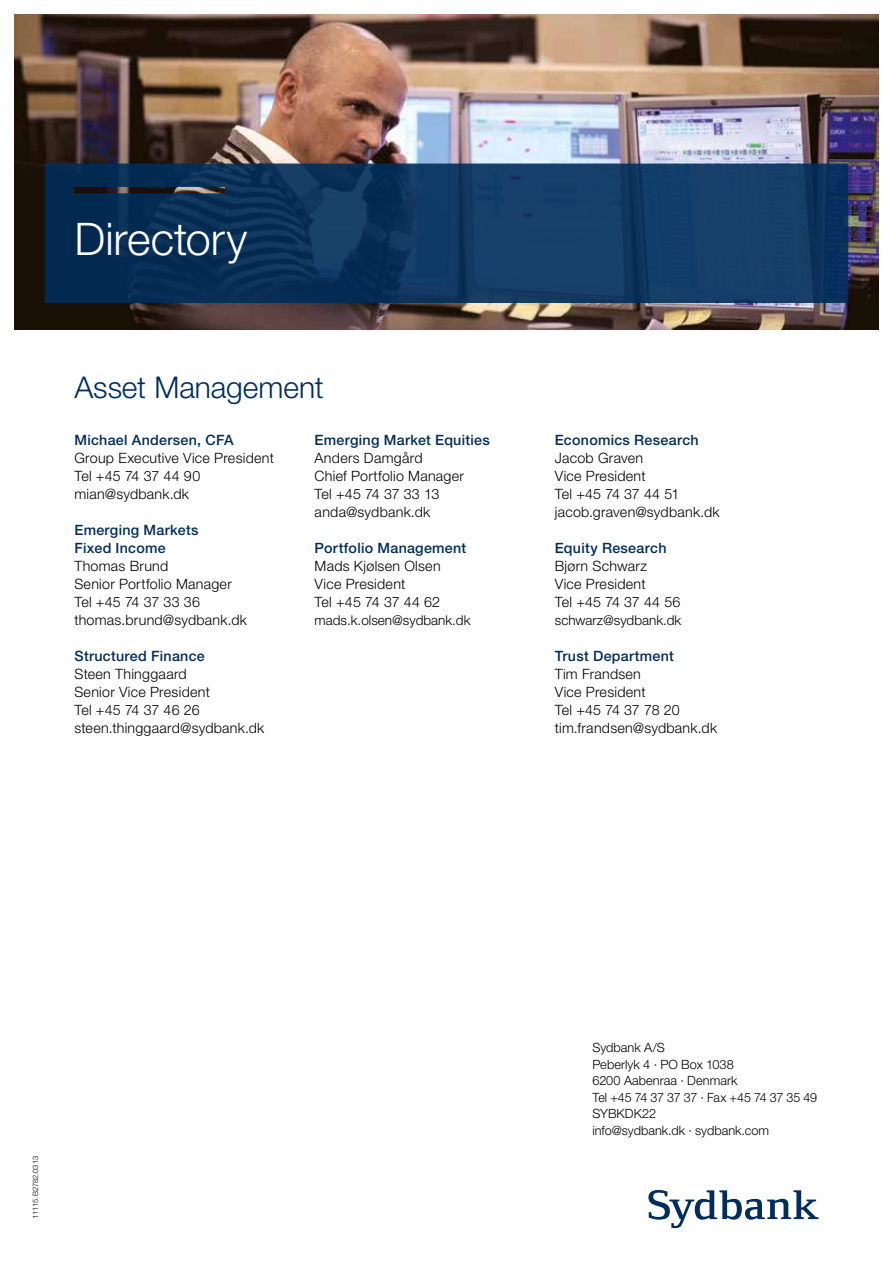
<style>
.page{position:relative;width:893px;height:1263px;background:#fff}
.page>*{position:absolute;margin:0;border:0;box-sizing:border-box;transform-origin:0 0}
.t1{font:300 45px "Helvetica Neue LT Std";color:#fff}
.t2{font:300 30px "Helvetica Neue LT Std";letter-spacing:-.005em;color:#002d5a}
.t3{font:300 14.25px/18px "Helvetica Neue LT Std";letter-spacing:.02em;color:#000}
.t4{font:500 14.25px/18px "Helvetica Neue LT Std";letter-spacing:.02em;color:#002d5a}
.t5{font:300 13.5px "Helvetica Neue LT Std";color:#000}
.t6{font:300 12.75px/16.5px "Helvetica Neue LT Std";color:#000}
.t7{font:300 7.5px "Helvetica Neue LT Std";color:#000}
</style>
<div class="page">
<svg style="left:648px;top:1190px;width:171px;height:38px"></svg>
<img style="left:15px;top:15px;width:863px;height:315px">
<svg style="left:45px;top:164px;width:803px;height:139px;background:#0e365f"></svg>
<h1 class="t1" style="left:74px;top:212px;width:174px">Directory</h1>
<h2 class="t2" style="left:74px;top:369px;width:251px">Asset Management</h2>
<p class="t4" style="left:74px;top:431px;width:161px">Michael Andersen, CFA</p>
<p class="t3" style="left:74px;top:449px;width:201px">Group Executive Vice President<br>Tel +45 74 37 44 90 mian@sydbank.dk</p>
<p class="t4" style="left:74px;top:521px;width:126px">Emerging Markets<br>Fixed Income</p>
<p class="t3" style="left:74px;top:557px;width:174px">Thomas Brund<br>Senior Portfolio Manager<br>Tel +45 74 37 33 36 thomas.brund@sydbank.dk</p>
<p class="t4" style="left:74px;top:647px;width:132px">Structured Finance</p>
<p class="t3" style="left:74px;top:665px;width:191px">Steen Thinggaard<br>Senior Vice President<br>Tel +45 74 37 46 26 steen.thinggaard@sydbank.dk</p>
<p class="t4" style="left:315px;top:431px;width:177px">Emerging Market Equities</p>
<p class="t3" style="left:315px;top:449px;width:151px">Anders Damgård<br>Chief Portfolio Manager<br>Tel +45 74 37 33 13 anda@sydbank.dk</p>
<p class="t4" style="left:315px;top:539px;width:153px">Portfolio Management</p>
<p class="t3" style="left:315px;top:557px;width:128px">Mads Kjølsen Olsen<br>Vice President<br>Tel +45 74 37 44 62</p>
<p class="t5" style="left:315px;top:612px;width:157px">mads.k.olsen@sydbank.dk</p>
<p class="t4" style="left:555px;top:431px;width:145px">Economics Research</p>
<p class="t3" style="left:555px;top:449px;width:166px">Jacob Graven<br>Vice President<br>Tel +45 74 37 44 51 jacob.graven@sydbank.dk</p>
<p class="t4" style="left:555px;top:539px;width:113px">Equity Research</p>
<p class="t3" style="left:555px;top:557px;width:127px">Bjørn Schwarz<br>Vice President<br>Tel +45 74 37 44 56</p>
<p class="t5" style="left:555px;top:612px;width:128px">schwarz@sydbank.dk</p>
<p class="t4" style="left:555px;top:647px;width:121px">Trust Department</p>
<p class="t3" style="left:555px;top:665px;width:164px">Tim Frandsen<br>Vice President<br>Tel +45 74 37 78 20 tim.frandsen@sydbank.dk</p>
<p class="t7" style="left:31px;top:1219px;width:65px;rotate:-90deg">11115.B2782.0313</p>
<p class="t6" style="left:592px;top:1039px;width:226px">Sydbank A/S<br>Peberlyk 4 · PO Box 1038<br>6200 Aabenraa · Denmark<br>Tel +45 74 37 37 37 · Fax +45 74 37 35 49<br>SYBKDK22<br>info@sydbank.dk · sydbank.com</p>
</div>
